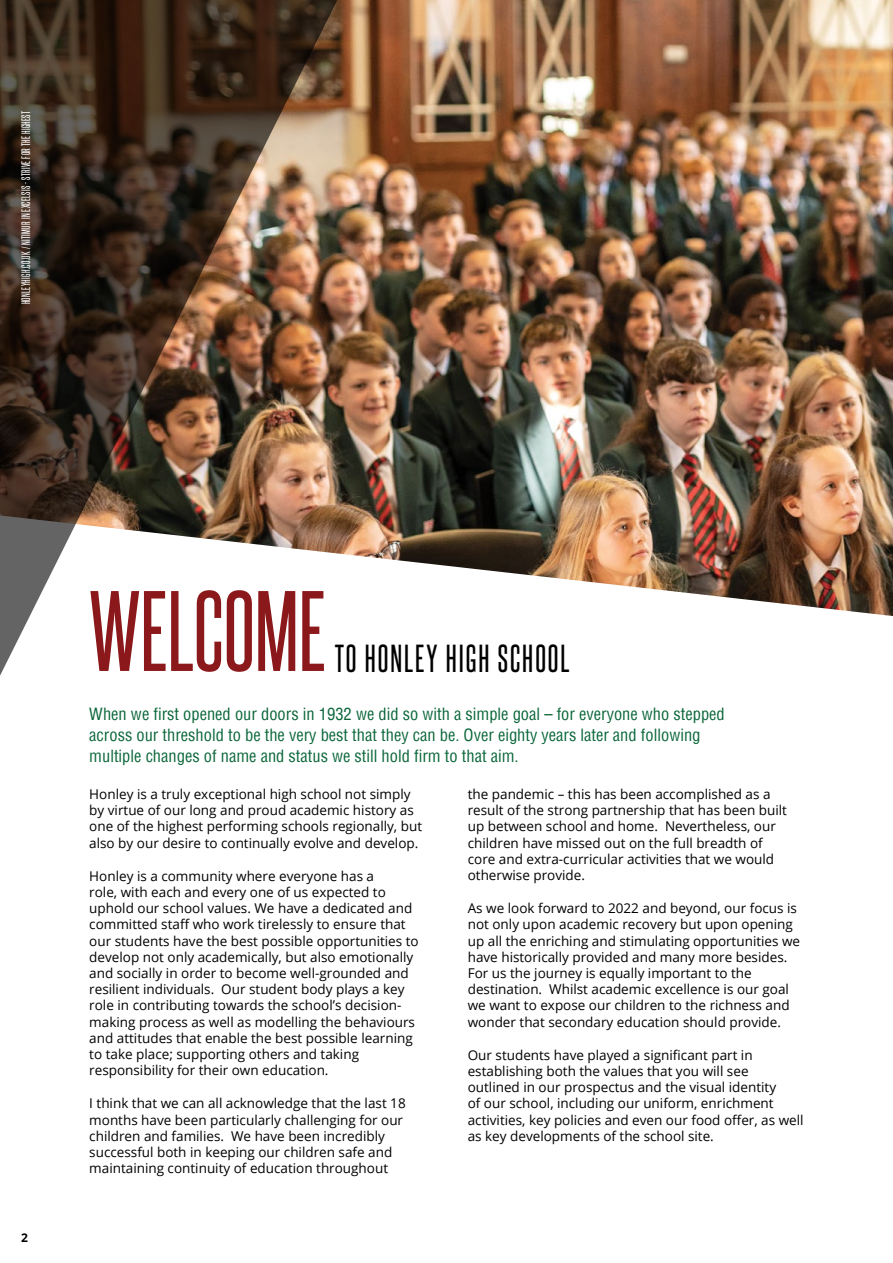
<style>
.page{position:relative;width:893px;height:1263px;background:#fff}
.page>*{position:absolute;margin:0;border:0;box-sizing:border-box;transform-origin:0 0}
.t1{font:97.05px "Steelfish Rg";color:#8b181b}
.t2{font:33.15px "Steelfish Rg";letter-spacing:.06em;color:#000}
.t3{font:condensed 16.5px/21px "Helvetica";color:#0a6639}
.t4{font:13.5px/16.2px "Open Sans";color:#000}
.t5{font:700 12px "Open Sans";color:#000}
.t6{font:10.5px "Steelfish Rg";letter-spacing:.03em;color:#fff}
</style>
<div class="page">
<img style="left:399px;top:0;width:494px;height:515px">
<img style="left:399px;top:515px;width:494px;height:101px">
<img style="left:0;top:0;width:399px;height:676px">
<p class="t6" style="left:19px;top:304px;width:195px;rotate:-90deg">HONLEYHIGH.CO.UK / NITIMUR IN EXCELSIS - STRIVE FOR THE HIGHEST</p>
<p class="t5" style="left:21px;top:1229px;width:8px">2</p>
<h1 class="t1" style="left:89px;top:572px;width:238px">WELCOME</h1>
<h2 class="t2" style="left:335px;top:638px;width:236px">TO HONLEY HIGH SCHOOL</h2>
<p class="t3" style="left:89px;top:703px;width:637px">When we first opened our doors in 1932 we did so with a simple goal – for everyone who stepped across our threshold to be the very best that they can be. Over eighty years later and following multiple changes of name and status we still hold firm to that aim.</p>
<p class="t4" style="left:89px;top:785px;width:334px">Honley is a truly exceptional high school not simply by virtue of our long and proud academic history as one of the highest performing schools regionally, but also by our desire to continually evolve and develop.</p>
<p class="t4" style="left:89px;top:867px;width:331px">Honley is a community where everyone has a<br>role, with each and every one of us expected to uphold our school values. We have a dedicated and committed staff who work tirelessly to ensure that our students have the best possible opportunities to develop not only academically, but also emotionally and socially in order to become well-grounded and resilient individuals. Our student body plays a key role in contributing towards the school’s decision&shy;making process as well as modelling the behaviours and attitudes that enable the best possible learning to take place; supporting others and taking responsibility for their own education.</p>
<p class="t4" style="left:89px;top:1095px;width:318px">I think that we can all acknowledge that the last 18 months have been particularly challenging for our children and families. We have been incredibly successful both in keeping our children safe and maintaining continuity of education throughout</p>
<p class="t4" style="left:468px;top:785px;width:321px">the pandemic – this has been accomplished as a result of the strong partnership that has been built up between school and home. Nevertheless, our children have missed out on the full breadth of core and extra-curricular activities that we would otherwise provide.</p>
<p class="t4" style="left:468px;top:900px;width:334px">As we look forward to 2022 and beyond, our focus is not only upon academic recovery but upon opening up all the enriching and stimulating opportunities we have historically provided and many more besides.<br>For us the journey is equally important to the destination. Whilst academic excellence is our goal we want to expose our children to the richness and wonder that secondary education should provide.</p>
<p class="t4" style="left:468px;top:1046px;width:337px">Our students have played a significant part in establishing both the values that you will see outlined in our prospectus and the visual identity<br>of our school, including our uniform, enrichment activities, key policies and even our food offer, as well as key developments of the school site.</p>
</div>
